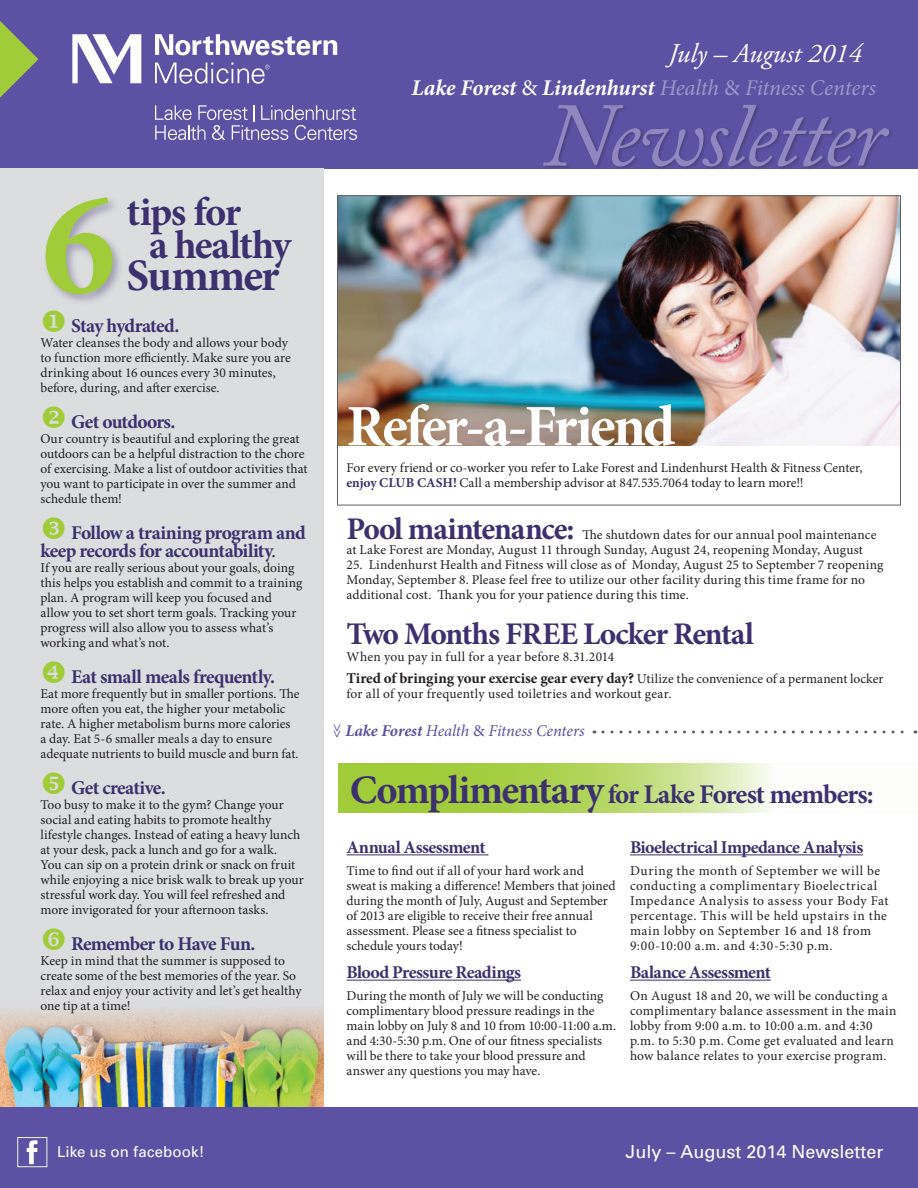
<style>
.page{position:relative;width:918px;height:1188px;background:#fff}
.page>*{position:absolute;margin:0;border:0;box-sizing:border-box;transform-origin:0 0}
.t1{font:700 148.5px "Minion Pro";color:#a1cc3a}
.t2{font:italic 90px "Adobe Caslon Pro";letter-spacing:-.03em;color:#9186c0}
.t3{font:700 58.5px "Minion Pro";letter-spacing:-.05em;color:#fff}
.t4{font:700 45px "Minion Pro";letter-spacing:-.045em;color:#3d306e}
.t5{font:700 40.5px/33px "Minion Pro";letter-spacing:-.04em;color:#3d306e}
.t6{font:700 31.5px "Minion Pro";letter-spacing:-.035em;color:#3d306e}
.t7{font:700 27px "Minion Pro";letter-spacing:-.04em;color:#3d306e}
.t8{font:italic 27px "Adobe Garamond Pro";color:#fff}
.t9{font:italic 700 22.5px "Minion Pro";letter-spacing:-.005em;color:#fff}
.t10{font:700 19.5px/18px "Minion Pro";letter-spacing:-.035em;color:#3d306e}
.t11{font:700 18px "Minion Pro";letter-spacing:-.03em;color:#3d306e}
.t12{font:18px "Univers";color:#fff}
.t13{font:italic 16.5px "Minion Pro";letter-spacing:-.01em;color:#5c51a2}
.t14{font:700 15px "Minion Pro";letter-spacing:-.005em;color:#231f20}
.t15{font:15px "Univers";letter-spacing:.01em;color:#fff}
.t16{font:13.5px/15px "Minion Pro";letter-spacing:.005em;color:#231f20}
.t17{font:13.5px/15px "Minion Pro";letter-spacing:.04em;color:#231f20}
.s1{font-weight:400;font-style:normal}
.s2{font-weight:400;color:#a096c8}
.s3{font-weight:400;font-style:normal;color:#a096c8}
.s4{color:#a1cc3a}
.s5{font-weight:400;color:#231f20}
.s6{font-weight:700;color:#3d306e}
.s7{font-weight:400;font-size:13.5px}
.s8{font-weight:700}
.s9{font-style:normal}
.s10{font-size:40.5px}
</style>
<div class="page">
<div style="left:0;top:0;width:918px;height:169px;background:#5c51a2"></div>
<svg style="left:0;top:21px;width:38px;height:77px"></svg>
<div style="left:0;top:1107px;width:918px;height:81px;background:#5c51a2"></div>
<svg style="left:338px;top:763px;width:433px;height:50px;background:#b6d768"></svg>
<div style="left:0;top:169px;width:324px;height:938px;background:#dcdddf"></div>
<svg style="left:155px;top:34px;width:182px;height:21px"></svg>
<svg style="left:72px;top:34px;width:69px;height:49px"></svg>
<svg style="left:155px;top:63px;width:115px;height:21px"></svg>
<svg style="left:155px;top:105px;width:202px;height:35px"></svg>
<div style="left:543px;top:104px;width:351px;height:67px;background:#231f20;opacity:.27"></div>
<img style="left:26px;top:1140px;width:12px;height:25px">
<div style="left:17px;top:1137px;width:30px;height:30px;border:1px solid #f0f5df"></div>
<div style="left:43px;top:195px;width:82px;height:111px;background:#3d306e;opacity:.38"></div>
<img style="left:0;top:1008px;width:324px;height:99px">
<img style="left:339px;top:197px;width:560px;height:249px">
<svg style="left:603px;top:730px;width:313px;height:4px"></svg>
<hr style="left:347px;top:854px;width:138px;height:1px;background:#3d306e">
<hr style="left:347px;top:980px;width:174px;height:1px;background:#3d306e">
<hr style="left:630px;top:854px;width:233px;height:1px;background:#3d306e">
<hr style="left:630px;top:980px;width:141px;height:1px;background:#3d306e">
<h3 class="t8" style="left:669px;top:37px;width:195px">July – August 2014</h3>
<h3 class="t9" style="left:411px;top:72px;width:466px">Lake Forest <span class="s1">&amp;</span> Lindenhurst <span class="s2">Health</span> <span class="s3">&amp;</span> <span class="s2">Fitness Centers</span></h3>
<h3 class="t5" style="left:149px;top:195px;width:143px;text-indent:-23px">tips for<br>a healthy</h3>
<h1 class="t1" style="left:41px;top:140px;width:76px">6</h1>
<h3 class="t4" style="left:127px;top:244px;width:154px">Summer</h3>
<h3 class="t10" style="left:40px;top:317px;width:140px"><span class="s4">◆</span> Stay hydrated.</h3>
<p class="t16" style="left:40px;top:336px;width:252px">Water cleanses the body and allows your body to function more efficiently. Make sure you are drinking about 16 ounces every 30 minutes, before, during, and after exercise.</p>
<h3 class="t10" style="left:40px;top:413px;width:137px"><span class="s4">❖</span> Get outdoors.</h3>
<p class="t16" style="left:40px;top:432px;width:269px">Our country is beautiful and exploring the great outdoors can be a helpful distraction to the chore of exercising. Make a list of outdoor activities that you want to participate in over the summer and schedule them!</p>
<h3 class="t10" style="left:41px;top:524px;width:267px;text-indent:31px">Follow a training program and keep records for accountability<span class="s5">.</span></h3>
<p class="t16" style="left:40px;top:561px;width:263px">If you are really serious about your goals, doing this helps you establish and commit to a training plan. A program will keep you focused and allow you to set short term goals. Tracking your progress will also allow you to assess what’s working and what’s not.</p>
<h3 class="t10" style="left:71px;top:668px;width:205px">Eat small meals frequently.</h3>
<p class="t16" style="left:40px;top:687px;width:260px">Eat more frequently but in smaller portions. The more often you eat, the higher your metabolic rate. A higher metabolism burns more calories a day. Eat 5-6 smaller meals a day to ensure adequate nutrients to build muscle and burn fat.</p>
<h3 class="t10" style="left:71px;top:779px;width:96px">Get creative.</h3>
<p class="t16" style="left:40px;top:798px;width:265px">Too busy to make it to the gym? Change your social and eating habits to promote healthy lifestyle changes. Instead of eating a heavy lunch at your desk, pack a lunch and go for a walk.<br>You can sip on a protein drink or snack on fruit while enjoying a nice brisk walk to break up your stressful work day. You will feel refreshed and more invigorated for your afternoon tasks.</p>
<h3 class="t10" style="left:71px;top:935px;width:186px">Remember to Have Fun.</h3>
<p class="t16" style="left:40px;top:954px;width:263px">Keep in mind that the summer is supposed to create some of the best memories of the year. So relax and enjoy your activity and let’s get healthy one tip at a time!</p>
<h2 class="t2" style="left:545px;top:82px;width:342px">Newsletter</h2>
<h3 class="t3" style="left:347px;top:385px;width:330px">Refer-a-Friend</h3>
<p class="t16" style="left:347px;top:461px;width:517px">For every friend or co-worker you refer to Lake Forest and Lindenhurst Health &amp; Fitness Center, <span class="s6">enjoy CLUB CASH!</span> Call a membership advisor at 847.535.7064 today to learn more!!</p>
<h3 class="t6" style="left:347px;top:507px;width:230px">Pool maintenance:</h3>
<p class="t16" style="left:346px;top:527px;width:532px;text-indent:236px">The shutdown dates for our annual pool maintenance at Lake Forest are Monday, August 11 through Sunday, August 24, reopening Monday, August</p>
<p class="t16" style="left:346px;top:557px;width:538px">25. Lindenhurst Health and Fitness will close as of Monday, August 25 to September 7 reopening<br>Monday, September 8. Please feel free to utilize our other facility during this time frame for no additional cost. Thank you for your patience during this time.</p>
<h3 class="t6" style="left:347px;top:612px;width:409px">Two Months FREE Locker Rental</h3>
<p class="t16" style="left:347px;top:649px;width:269px">When you pay in full for a year before 8.31.2014</p>
<p class="t14" style="left:347px;top:668px;width:539px">Tired of bringing your exercise gear every day? <span class="s7">Utilize the convenience of a permanent locker</span></p>
<p class="t16" style="left:346px;top:686px;width:327px">for all of your frequently used toiletries and workout gear.</p>
<p class="t13" style="left:345px;top:720px;width:241px"><span class="s8">Lake Forest</span> Health <span class="s9">&amp;</span> Fitness Centers</p>
<h3 class="t7" style="left:350px;top:776px;width:525px"><span class="s10">Complimentary</span> for Lake Forest members:</h3>
<h3 class="t11" style="left:347px;top:835px;width:140px">Annual Assessment</h3>
<p class="t16" style="left:347px;top:863px;width:271px">Time to find out if all of your hard work and sweat is making a difference! Members that joined during the month of July, August and September of 2013 are eligible to receive their free annual assessment. Please see a fitness specialist to schedule yours today!</p>
<h3 class="t11" style="left:347px;top:960px;width:176px">Blood Pressure Readings</h3>
<p class="t16" style="left:347px;top:988px;width:271px">During the month of July we will be conducting complimentary blood pressure readings in the main lobby on July 8 and 10 from 10:00-11:00 a.m. and 4:30-5:30 p.m. One of our fitness specialists will be there to take your blood pressure and answer any questions you may have.</p>
<h3 class="t11" style="left:630px;top:835px;width:235px">Bioelectrical Impedance Analysis</h3>
<p class="t17" style="left:630px;top:863px;width:260px">During the month of September we will be conducting a complimentary Bioelectrical Impedance Analysis to assess your Body Fat percentage. This will be held upstairs in the main lobby on September 16 and 18 from 9:00-10:00 a.m. and 4:30-5:30 p.m.</p>
<h3 class="t11" style="left:630px;top:960px;width:142px">Balance Assessment</h3>
<p class="t16" style="left:630px;top:988px;width:268px">On August 18 and 20, we will be conducting a complimentary balance assessment in the main lobby from 9:00 a.m. to 10:00 a.m. and 4:30 p.m. to 5:30 p.m. Come get evaluated and learn how balance relates to your exercise program.</p>
<p class="t15" style="left:57px;top:1143px;width:149px">Like us on facebook!</p>
<h3 class="t12" style="left:625px;top:1141px;width:260px">July – August 2014 Newsletter</h3>
</div>
